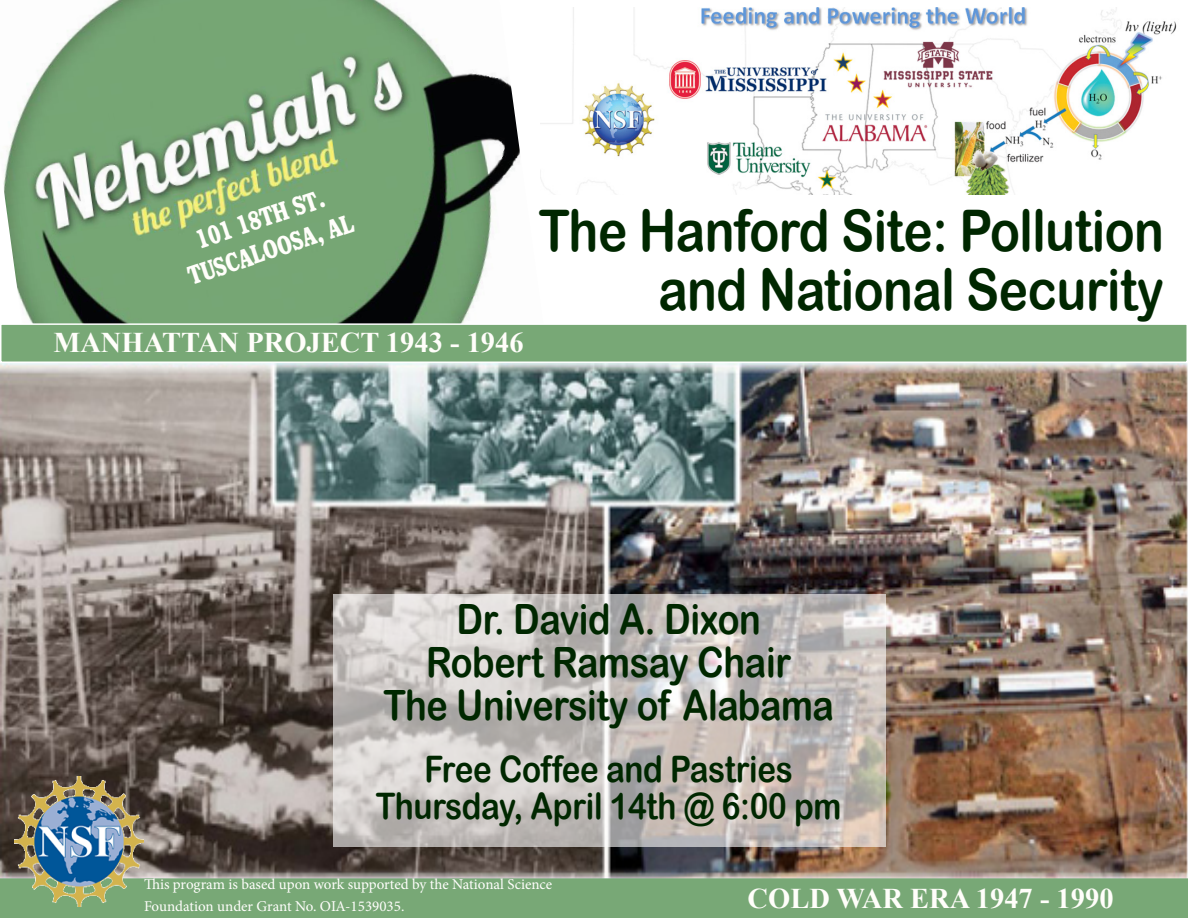
<style>
.page{position:relative;width:1188px;height:918px;background:#fff}
.page>*{position:absolute;margin:0;border:0;box-sizing:border-box;transform-origin:0 0}
.t1{font:57.45px/59.4px "Arial Rounded MT Bold";letter-spacing:-.01em;color:#002700;text-align:right;scale:.86 1}
.t2{font:41.7px "Arial Rounded MT Bold";letter-spacing:-.01em;color:#002700;scale:.86 1}
.t3{font:36.6px "Arial Rounded MT Bold";letter-spacing:-.01em;color:#002700;scale:.86 1}
.t4{font:700 28.5px "Times New Roman";color:#fffefa}
.t5{font:600 condensed 27px "Brussels";color:#fffefa}
.t6{font:15px/21.6px "Minion Pro";letter-spacing:-.005em;color:#fffefc}
</style>
<div class="page">
<img style="left:3px;top:0;width:517px;height:323px">
<img style="left:0;top:363px;width:1188px;height:515px">
<svg style="left:333px;top:594px;width:553px;height:253px;background:#c6c1be"></svg>
<div style="left:1px;top:324px;width:1186px;height:38px;background:#78a876"></div>
<div style="left:0;top:323px;width:1188px;height:40px;border:2px solid #fff"></div>
<div style="left:1px;top:879px;width:1186px;height:38px;background:#78a876"></div>
<div style="left:0;top:878px;width:1188px;height:40px;border:2px solid #78a876"></div>
<img style="left:14px;top:777px;width:130px;height:129px">
<img style="left:540px;top:8px;width:637px;height:187px">
<p class="t5" style="left:192px;top:224px;width:135px;rotate:-19deg">101 18TH ST.</p>
<p class="t5" style="left:183px;top:262px;width:174px;rotate:-19deg">TUSCALOOSA, AL</p>
<p class="t4" style="left:53px;top:323px;width:472px">MANHATTAN PROJECT 1943 - 1946</p>
<p class="t1" style="left:539px;top:200px;width:728px">The Hanford Site: Pollution and National Security</p>
<p class="t2" style="left:457px;top:595px;width:355px">Dr. David A. Dixon</p>
<p class="t2" style="left:426px;top:638px;width:426px">Robert Ramsay Chair</p>
<p class="t2" style="left:383px;top:681px;width:525px">The University of Alabama</p>
<p class="t3" style="left:424px;top:747px;width:430px">Free Coffee and Pastries</p>
<p class="t3" style="left:376px;top:785px;width:543px">Thursday, April 14th @ 6:00 pm</p>
<p class="t6" style="left:144px;top:874px;width:410px">This program is based upon work supported by the National Science<br>Foundation under Grant No. OIA-1539035.</p>
<p class="t4" style="left:748px;top:879px;width:368px">COLD WAR ERA 1947 - 1990</p>
</div>
